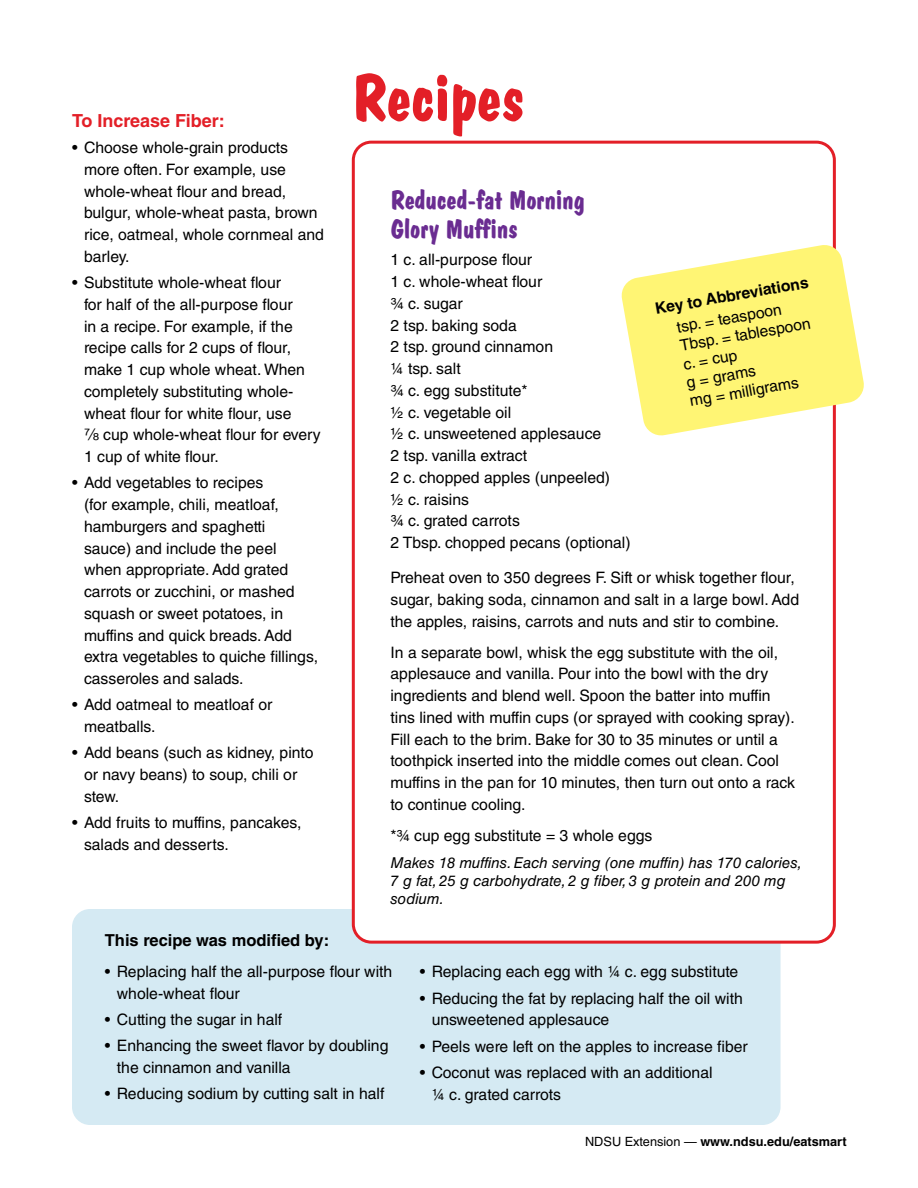
<style>
.page{position:relative;width:918px;height:1188px;background:#fff}
.page>*{position:absolute;margin:0;border:0;box-sizing:border-box;transform-origin:0 0}
.t1{font:66px "Dom Bold BT";color:#e31f27}
.Recipe_name{font:27px/28.5px "Dom Bold BT";color:#6a2c91}
.Body_text{font:700 18px "Helvetica LT Std";color:#e31f27}
.Body_text-2{font:700 16.5px "Helvetica LT Std";color:#000}
.Bullets{font:15.75px/21.8px "Helvetica LT Std";color:#000}
.Recipe_ingredients{font:15.75px/21.8px "Helvetica LT Std";color:#000}
.Body_text-3{font:15.75px "Helvetica LT Std";color:#000}
.Body_text-4{font:700 15.75px "Helvetica LT Std";color:#000}
.Recipe_info_text{font:italic 15px/18px "Helvetica LT Std";color:#000}
.t2{font:700 12.75px "Helvetica LT Std";color:#000}
.s1{font-weight:400}
</style>
<div class="page">
<div style="left:72px;top:909px;width:709px;height:216px;background:#d5eaf3;border-radius:18px"></div>
<div style="left:353px;top:142px;width:481px;height:800px;background:#fff;border-radius:18px"></div>
<div style="left:352px;top:141px;width:484px;height:803px;border:3px solid #e31f27;border-radius:18px"></div>
<svg style="left:621px;top:244px;width:243px;height:193px;fill:#fff574"></svg>
<p class="Body_text" style="left:72px;top:110px;width:154px">To Increase Fiber:</p>
<p class="Bullets" style="left:84px;top:137px;width:241px;text-indent:-12px">• Choose whole-grain products more often. For example, use whole-wheat flour and bread, bulgur, whole-wheat pasta, brown rice, oatmeal, whole cornmeal and barley.</p>
<p class="Bullets" style="left:72px;top:272px;width:211px">• Substitute whole-wheat flour</p>
<p class="Bullets" style="left:84px;top:293px;width:210px">for half of the all-purpose flour</p>
<p class="Bullets" style="left:84px;top:315px;width:210px">in a recipe. For example, if the</p>
<p class="Bullets" style="left:84px;top:337px;width:209px">recipe calls for 2 cups of flour,</p>
<p class="Bullets" style="left:84px;top:359px;width:223px">make 1 cup whole wheat. When</p>
<p class="Bullets" style="left:84px;top:380px;width:211px">completely substituting whole-</p>
<p class="Bullets" style="left:84px;top:402px;width:209px">wheat flour for white flour, use</p>
<p class="Bullets" style="left:103px;top:424px;width:219px">cup whole-wheat flour for every</p>
<p class="Bullets" style="left:84px;top:446px;width:136px">1 cup of white flour.</p>
<p class="Bullets" style="left:84px;top:472px;width:236px;text-indent:-12px">• Add vegetables to recipes<br>(for example, chili, meatloaf, hamburgers and spaghetti<br>sauce) and include the peel when appropriate. Add grated carrots or zucchini, or mashed squash or sweet potatoes, in muffins and quick breads. Add extra vegetables to quiche fillings, casseroles and salads.</p>
<p class="Bullets" style="left:84px;top:694px;width:190px;text-indent:-12px">• Add oatmeal to meatloaf or meatballs.</p>
<p class="Bullets" style="left:84px;top:742px;width:231px;text-indent:-12px">• Add beans (such as kidney, pinto or navy beans) to soup, chili or stew.</p>
<p class="Bullets" style="left:84px;top:812px;width:219px;text-indent:-12px">• Add fruits to muffins, pancakes, salads and desserts.</p>
<p class="t1" style="left:352px;top:57px;width:173px">Recipes</p>
<p class="Recipe_name" style="left:390px;top:186px;width:196px">Reduced-fat Morning<br>Glory Muffins</p>
<p class="Recipe_ingredients" style="left:390px;top:249px;width:143px">1 c. all-purpose flour</p>
<p class="Recipe_ingredients" style="left:390px;top:271px;width:153px">1 c. whole-wheat flour</p>
<p class="Recipe_ingredients" style="left:390px;top:292px;width:74px">¾ c. sugar</p>
<p class="Recipe_ingredients" style="left:390px;top:314px;width:128px">2 tsp. baking soda</p>
<p class="Recipe_ingredients" style="left:390px;top:336px;width:164px">2 tsp. ground cinnamon</p>
<p class="Recipe_ingredients" style="left:390px;top:358px;width:72px">¼ tsp. salt</p>
<p class="Recipe_ingredients" style="left:390px;top:379px;width:139px">¾ c. egg substitute*</p>
<p class="Recipe_ingredients" style="left:390px;top:401px;width:122px">½ c. vegetable oil</p>
<p class="Recipe_ingredients" style="left:390px;top:423px;width:212px">½ c. unsweetened applesauce</p>
<p class="Recipe_ingredients" style="left:390px;top:445px;width:138px">2 tsp. vanilla extract</p>
<p class="Recipe_ingredients" style="left:390px;top:466px;width:221px">2 c. chopped apples (unpeeled)</p>
<p class="Recipe_ingredients" style="left:390px;top:488px;width:80px">½ c. raisins</p>
<p class="Recipe_ingredients" style="left:390px;top:510px;width:131px">¾ c. grated carrots</p>
<p class="Recipe_ingredients" style="left:390px;top:532px;width:242px">2 Tbsp. chopped pecans (optional)</p>
<p class="Recipe_ingredients" style="left:390px;top:567px;width:410px">Preheat oven to 350 degrees F. Sift or whisk together flour, sugar, baking soda, cinnamon and salt in a large bowl. Add the apples, raisins, carrots and nuts and stir to combine.</p>
<p class="Recipe_ingredients" style="left:390px;top:641px;width:406px">In a separate bowl, whisk the egg substitute with the oil, applesauce and vanilla. Pour into the bowl with the dry ingredients and blend well. Spoon the batter into muffin tins lined with muffin cups (or sprayed with cooking spray).<br>Fill each to the brim. Bake for 30 to 35 minutes or until a toothpick inserted into the middle comes out clean. Cool muffins in the pan for 10 minutes, then turn out onto a rack to continue cooling.</p>
<p class="Recipe_ingredients" style="left:390px;top:824px;width:263px">*¾ cup egg substitute = 3 whole eggs</p>
<p class="Recipe_info_text" style="left:390px;top:853px;width:413px">Makes 18 muffins. Each serving (one muffin) has 170 calories,<br>7 g fat, 25 g carbohydrate, 2 g fiber, 3 g protein and 200 mg sodium.</p>
<p class="Body_text-4" style="left:654px;top:299px;width:157px;rotate:-10deg">Key to Abbreviations</p>
<p class="Body_text-3" style="left:675px;top:318px;width:108px;rotate:-10deg">tsp. = teaspoon</p>
<p class="Body_text-3" style="left:679px;top:337px;width:134px;rotate:-10deg">Tbsp. = tablespoon</p>
<p class="Body_text-3" style="left:682px;top:355px;width:56px;rotate:-10deg">c. = cup</p>
<p class="Body_text-3" style="left:685px;top:374px;width:72px;rotate:-10deg">g = grams</p>
<p class="Body_text-3" style="left:688px;top:392px;width:112px;rotate:-10deg">mg = milligrams</p>
<p class="Body_text-2" style="left:105px;top:931px;width:226px">This recipe was modified by:</p>
<p class="Bullets" style="left:117px;top:961px;width:277px;text-indent:-12px">• Replacing half the all-purpose flour with whole-wheat flour</p>
<p class="Bullets" style="left:105px;top:1009px;width:179px">• Cutting the sugar in half</p>
<p class="Bullets" style="left:117px;top:1035px;width:273px;text-indent:-12px">• Enhancing the sweet flavor by doubling the cinnamon and vanilla</p>
<p class="Bullets" style="left:105px;top:1083px;width:281px">• Reducing sodium by cutting salt in half</p>
<p class="Bullets" style="left:420px;top:961px;width:320px">• Replacing each egg with ¼ c. egg substitute</p>
<p class="Bullets" style="left:432px;top:987px;width:313px;text-indent:-12px">• Reducing the fat by replacing half the oil with unsweetened applesauce</p>
<p class="Bullets" style="left:420px;top:1035px;width:330px">• Peels were left on the apples to increase fiber</p>
<p class="Bullets" style="left:432px;top:1061px;width:282px;text-indent:-12px">• Coconut was replaced with an additional ¼ c. grated carrots</p>
<p class="t2" style="left:585px;top:1134px;width:263px"><span class="s1">NDSU Extension —</span> www.ndsu.edu/eatsmart</p>
</div>
